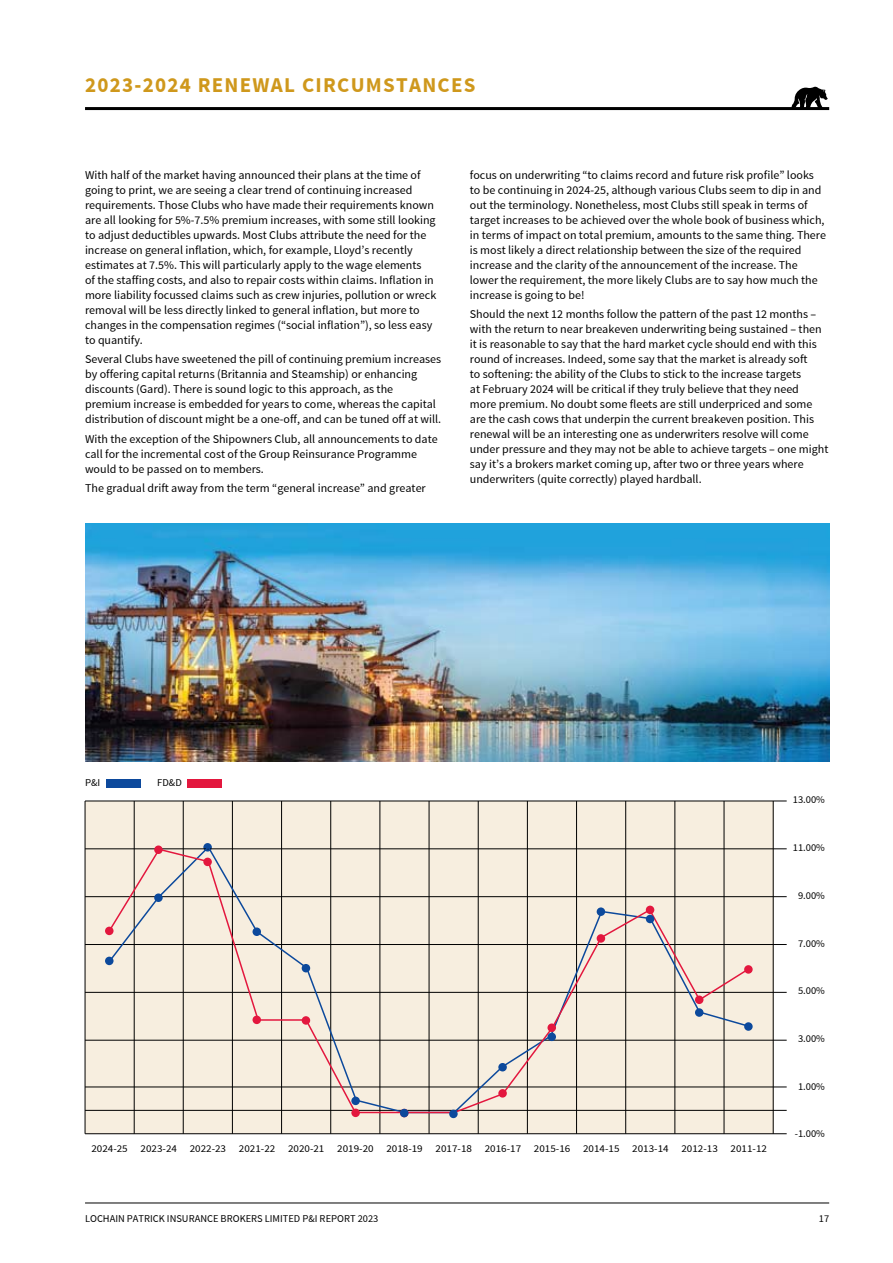
<style>
.page{position:relative;width:893px;height:1263px;background:#fff}
.page>*{position:absolute;margin:0;border:0;box-sizing:border-box;transform-origin:0 0}
.t1{font:700 21px "Source Sans Pro";letter-spacing:.06em;color:#cf981c}
.t2{font:12px/15px "Source Sans Pro";color:#000}
.t3{font:10.5px "Source Sans Pro";color:#000}
.t4{font:10.5px "Source Sans Pro";color:#000;scale:1.05 1}
</style>
<div class="page">
<div style="left:85px;top:801px;width:688px;height:333px;background:#f7eedf"></div>
<hr style="left:134px;top:801px;width:1px;height:333px;background:#000">
<hr style="left:85px;top:801px;width:1px;height:333px;background:#000">
<hr style="left:183px;top:801px;width:1px;height:333px;background:#000">
<hr style="left:232px;top:801px;width:1px;height:333px;background:#000">
<hr style="left:281px;top:801px;width:1px;height:333px;background:#000">
<hr style="left:330px;top:801px;width:1px;height:333px;background:#000">
<hr style="left:380px;top:801px;width:1px;height:333px;background:#000">
<hr style="left:429px;top:801px;width:1px;height:333px;background:#000">
<hr style="left:478px;top:801px;width:1px;height:333px;background:#000">
<hr style="left:527px;top:801px;width:1px;height:333px;background:#000">
<hr style="left:576px;top:801px;width:1px;height:333px;background:#000">
<hr style="left:625px;top:801px;width:1px;height:333px;background:#000">
<hr style="left:675px;top:801px;width:1px;height:333px;background:#000">
<hr style="left:724px;top:801px;width:1px;height:333px;background:#000">
<hr style="left:773px;top:801px;width:1px;height:333px;background:#000">
<svg style="left:744px;top:965px;width:9px;height:9px"></svg>
<svg style="left:203px;top:843px;width:9px;height:8px"></svg>
<svg style="left:744px;top:1022px;width:9px;height:9px"></svg>
<hr style="left:85px;top:1202px;width:744px;height:1px;background:#000">
<hr style="left:85px;top:1110px;width:702px;height:1px;background:#000">
<hr style="left:85px;top:1133px;width:702px;height:1px;background:#000">
<hr style="left:85px;top:1087px;width:702px;height:1px;background:#000">
<hr style="left:85px;top:1040px;width:702px;height:1px;background:#000">
<hr style="left:85px;top:992px;width:702px;height:1px;background:#000">
<hr style="left:85px;top:944px;width:702px;height:1px;background:#000">
<hr style="left:85px;top:896px;width:702px;height:1px;background:#000">
<hr style="left:85px;top:848px;width:702px;height:1px;background:#000">
<hr style="left:85px;top:801px;width:702px;height:1px;background:#000">
<div style="left:106px;top:779px;width:34px;height:8px;background:#0c499c"></div>
<div style="left:187px;top:779px;width:34px;height:8px;background:#e3173e"></div>
<hr style="left:85px;top:107px;width:744px;height:3px;background:#000">
<svg style="left:791px;top:87px;width:37px;height:21px"></svg>
<img style="left:85px;top:523px;width:744px;height:238px">
<div style="left:351px;top:1108px;width:9px;height:9px;background:#e3173e;border-radius:50%"></div>
<svg style="left:107px;top:848px;width:644px;height:266px"></svg>
<div style="left:400px;top:1109px;width:8px;height:8px;background:#0c499c;border-radius:50%"></div>
<div style="left:449px;top:1110px;width:9px;height:8px;background:#0c499c;border-radius:50%"></div>
<div style="left:547px;top:1023px;width:9px;height:9px;background:#e3173e;border-radius:50%"></div>
<div style="left:547px;top:1032px;width:9px;height:9px;background:#0c499c;border-radius:50%"></div>
<div style="left:646px;top:915px;width:8px;height:8px;background:#0c499c;border-radius:50%"></div>
<h1 class="t1" style="left:85px;top:74px;width:392px">2023-2024 RENEWAL CIRCUMSTANCES</h1>
<p class="t2" style="left:85px;top:168px;width:353px">With half of the market having announced their plans at the time of going to print, we are seeing a clear trend of continuing increased requirements. Those Clubs who have made their requirements known are all looking for 5%-7.5% premium increases, with some still looking to adjust deductibles upwards. Most Clubs attribute the need for the increase on general inflation, which, for example, Lloyd’s recently estimates at 7.5%. This will particularly apply to the wage elements<br>of the staffing costs, and also to repair costs within claims. Inflation in more liability focussed claims such as crew injuries, pollution or wreck removal will be less directly linked to general inflation, but more to changes in the compensation regimes (“social inflation”), so less easy to quantify.</p>
<p class="t2" style="left:85px;top:352px;width:358px">Several Clubs have sweetened the pill of continuing premium increases by offering capital returns (Britannia and Steamship) or enhancing discounts (Gard). There is sound logic to this approach, as the premium increase is embedded for years to come, whereas the capital distribution of discount might be a one-off, and can be tuned off at will.</p>
<p class="t2" style="left:85px;top:431px;width:354px">With the exception of the Shipowners Club, all announcements to date call for the incremental cost of the Group Reinsurance Programme would to be passed on to members.</p>
<p class="t2" style="left:85px;top:481px;width:342px">The gradual drift away from the term “general increase” and greater</p>
<p class="t2" style="left:470px;top:168px;width:358px">focus on underwriting “to claims record and future risk profile” looks to be continuing in 2024-25, although various Clubs seem to dip in and out the terminology. Nonetheless, most Clubs still speak in terms of target increases to be achieved over the whole book of business which, in terms of impact on total premium, amounts to the same thing. There is most likely a direct relationship between the size of the required increase and the clarity of the announcement of the increase. The lower the requirement, the more likely Clubs are to say how much the increase is going to be!</p>
<p class="t2" style="left:470px;top:307px;width:360px">Should the next 12 months follow the pattern of the past 12 months – with the return to near breakeven underwriting being sustained – then it is reasonable to say that the hard market cycle should end with this round of increases. Indeed, some say that the market is already soft<br>to softening: the ability of the Clubs to stick to the increase targets<br>at February 2024 will be critical if they truly believe that they need more premium. No doubt some fleets are still underpriced and some are the cash cows that underpin the current breakeven position. This renewal will be an interesting one as underwriters resolve will come under pressure and they may not be able to achieve targets – one might say it’s a brokers market coming up, after two or three years where underwriters (quite correctly) played hardball.</p>
<p class="t3" style="left:85px;top:777px;width:17px">P&amp;I</p>
<p class="t3" style="left:157px;top:777px;width:26px">FD&amp;D</p>
<p class="t3" style="left:793px;top:794px;width:34px">13.00%</p>
<p class="t3" style="left:793px;top:842px;width:34px">11.00%</p>
<p class="t3" style="left:798px;top:889px;width:28px">9.00%</p>
<p class="t3" style="left:798px;top:937px;width:28px">7.00%</p>
<p class="t3" style="left:798px;top:985px;width:28px">5.00%</p>
<p class="t3" style="left:798px;top:1033px;width:28px">3.00%</p>
<p class="t3" style="left:798px;top:1081px;width:28px">1.00%</p>
<p class="t3" style="left:795px;top:1128px;width:32px">-1.00%</p>
<p class="t4" style="left:91px;top:1143px;width:645px">2024-25 2023-24 2022-23 2021-22 2020-21 2019-20 2018-19 2017-18 2016-17 2015-16 2014-15 2013-14 2012-13 2011-12</p>
<p class="t3" style="left:85px;top:1213px;width:295px">LOCHAIN PATRICK INSURANCE BROKERS LIMITED P&amp;I REPORT 2023</p>
<p class="t3" style="left:819px;top:1213px;width:12px">17</p>
</div>
